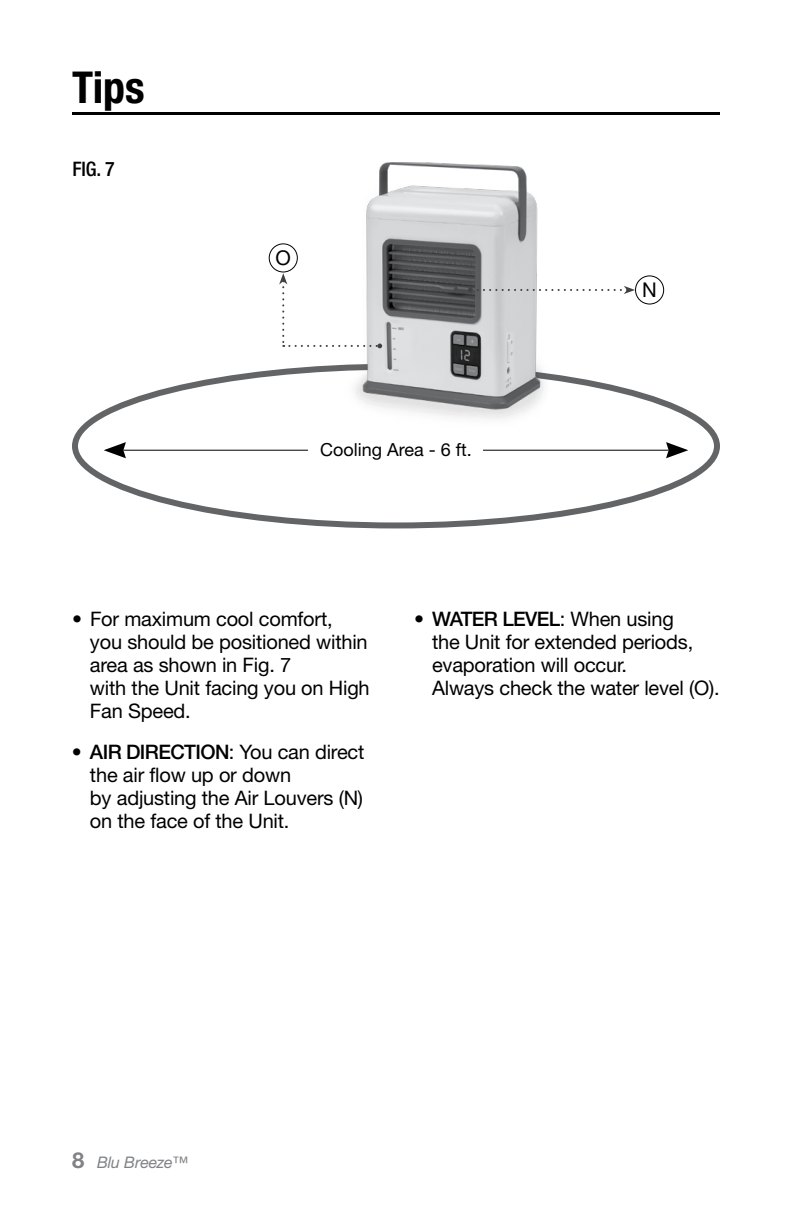
<style>
.page{position:relative;width:792px;height:1224px;background:#fff}
.page>*{position:absolute;margin:0;border:0;box-sizing:border-box;transform-origin:0 0}
.t1{font:700 condensed 44px "Helvetica Neue LT Std";color:#000}
.t2{font:20.4px "Helvetica Neue LT Std";color:#000}
.t3{font:20px/23px "Helvetica Neue LT Std";letter-spacing:-.01em;color:#000}
.t4{font:500 condensed 20px "Helvetica Neue LT Std";color:#000}
.t5{font:18px "Helvetica Neue LT Std";color:#000}
.t6{font:italic 16px "Helvetica Neue LT Std";letter-spacing:-.01em;color:#808285}
.s1{font-weight:500}
.s2{font-weight:700;font-style:normal;font-size:22px}
</style>
<div class="page">
<hr style="left:72px;top:112px;width:648px;height:3px;background:#000">
<img style="left:340px;top:162px;width:220px;height:257px">
<hr style="left:123px;top:450px;width:546px;height:1px;background:#000">
<svg style="left:104px;top:442px;width:22px;height:16px"></svg>
<svg style="left:666px;top:442px;width:22px;height:16px"></svg>
<div style="left:309px;top:443px;width:174px;height:15px;background:#fff"></div>
<svg style="left:468px;top:286px;width:167px;height:8px"></svg>
<svg style="left:279px;top:273px;width:103px;height:75px"></svg>
<div style="left:635px;top:275px;width:29px;height:30px;border:1px solid #000;border-radius:50%"></div>
<div style="left:269px;top:243px;width:29px;height:29px;border:1px solid #000;border-radius:50%"></div>
<h1 class="t1" style="left:72px;top:61px;width:74px">Tips</h1>
<p class="t4" style="left:72px;top:157px;width:44px">FIG. 7</p>
<p class="t2" style="left:276px;top:246px;width:17px">O</p>
<p class="t5" style="left:320px;top:439px;width:153px">Cooling Area - 6 ft.</p>
<p class="t2" style="left:642px;top:278px;width:16px">N</p>
<p class="t3" style="left:90px;top:607px;width:281px;text-indent:-18px"><span class="s1">•</span> For maximum cool comfort, you should be positioned within area as shown in Fig. 7<br>with the Unit facing you on High<br>Fan Speed.</p>
<p class="t3" style="left:90px;top:740px;width:276px;text-indent:-18px"><span class="s1">• AIR DIRECTION</span>: You can direct the air flow up or down<br>by adjusting the Air Louvers (N) on the face of the Unit.</p>
<p class="t3" style="left:432px;top:607px;width:289px;text-indent:-18px"><span class="s1">• WATER LEVEL</span>: When using<br>the Unit for extended periods, evaporation will occur.<br>Always check the water level (O).</p>
<p class="t6" style="left:72px;top:1152px;width:118px"><span class="s2">8</span> Blu Breeze™</p>
</div>
